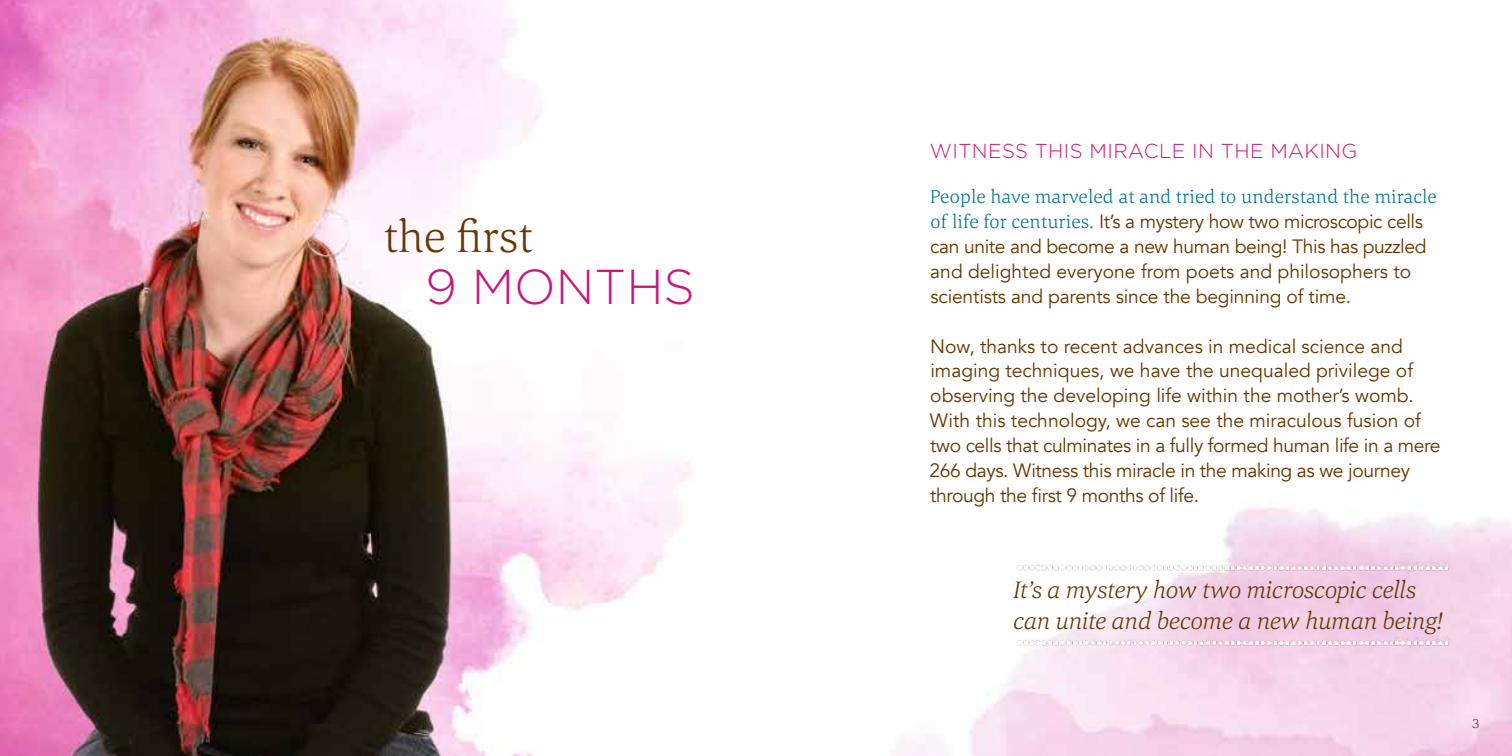
<style>
.page{position:relative;width:1512px;height:756px;background:#fff}
.page>*{position:absolute;margin:0;border:0;box-sizing:border-box;transform-origin:0 0}
.t1{font:300 49px "Gotham";color:#c7187e}
.t2{font:300 45.5px "Corda";color:#663700}
.t3{font:italic 300 24.5px/31.5px "Corda";letter-spacing:-.02em;color:#663700}
.t4{font:300 20.12px "Gotham";letter-spacing:.02em;color:#c7187e}
.t5{font:19.25px/24.8px "Avenir";letter-spacing:-.01em;color:#663700}
.t6{font:300 19.25px "Corda";letter-spacing:.01em;color:#00728f}
.t7{font:300 14px "Corda";color:#663700}
.s1{font-family:"Corda";font-weight:300;color:#00728f}
</style>
<div class="page">
<img style="left:0;top:0;width:1512px;height:756px">
<img style="left:1014px;top:562px;width:380px;height:9px">
<img style="left:1394px;top:562px;width:57px;height:9px">
<img style="left:1014px;top:637px;width:380px;height:9px">
<img style="left:1394px;top:637px;width:57px;height:9px">
<h2 class="t2" style="left:383px;top:206px;width:151px">the first</h2>
<h1 class="t1" style="left:426px;top:260px;width:271px">9 MONTHS</h1>
<p class="t4" style="left:930px;top:140px;width:429px">WITNESS THIS MIRACLE IN THE MAKING</p>
<p class="t6" style="left:930px;top:184px;width:509px">People have marveled at and tried to understand the miracle</p>
<p class="t5" style="left:930px;top:210px;width:498px"><span class="s1">of life for centuries.</span> It’s a mystery how two microscopic cells can unite and become a new human being! This has puzzled and delighted everyone from poets and philosophers to scientists and parents since the beginning of time.</p>
<p class="t5" style="left:930px;top:334px;width:513px">Now, thanks to recent advances in medical science and imaging techniques, we have the unequaled privilege of observing the developing life within the mother’s womb.<br>With this technology, we can see the miraculous fusion of two cells that culminates in a fully formed human life in a mere 266 days. Witness this miracle in the making as we journey through the first 9 months of life.</p>
<p class="t3" style="left:1013px;top:573px;width:431px">It’s a mystery how two microscopic cells can unite and become a new human being!</p>
<p class="t7" style="left:1472px;top:714px;width:9px">3</p>
</div>
